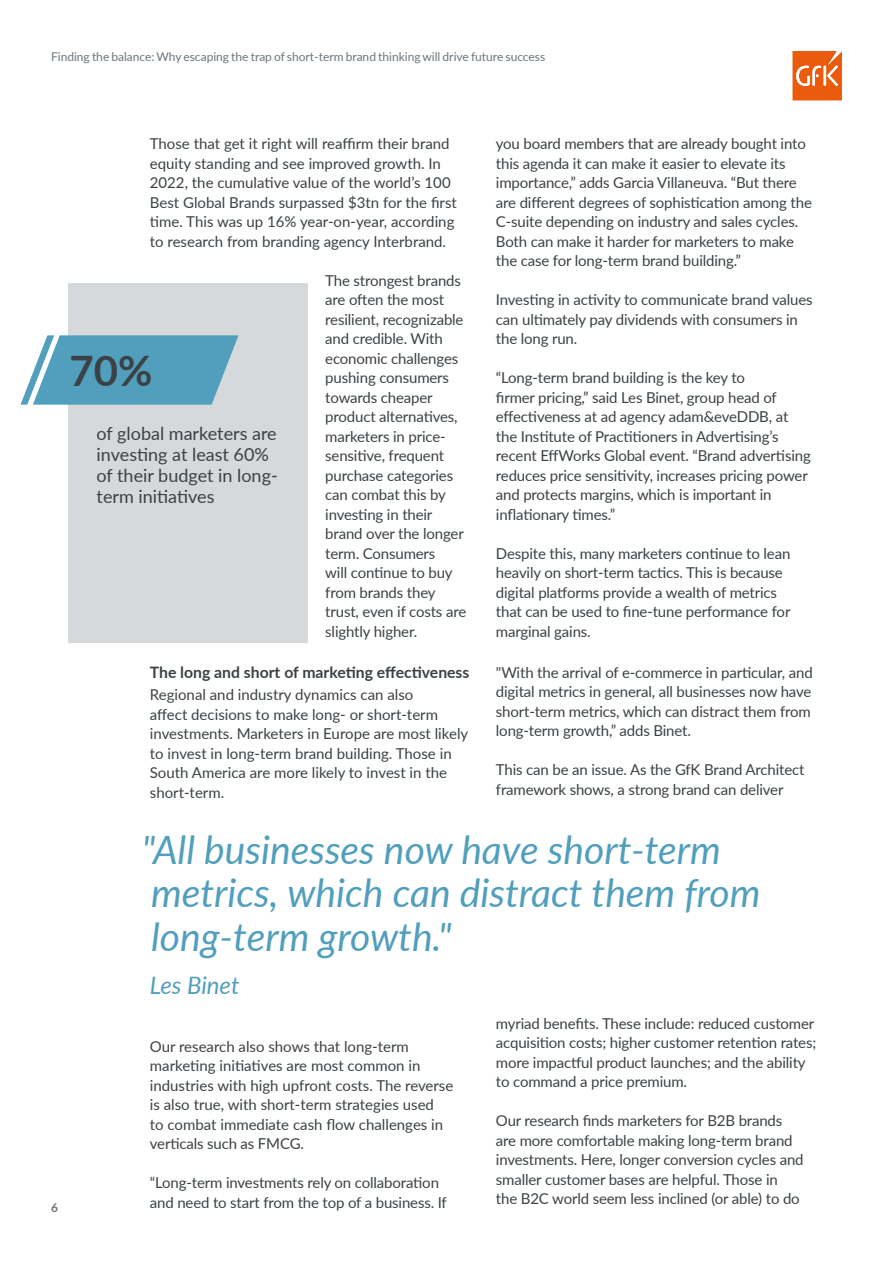
<style>
.page{position:relative;width:893px;height:1263px;background:#fff}
.page>*{position:absolute;margin:0;border:0;box-sizing:border-box;transform-origin:0 0}
.t1{font:700 42px "Lato";color:#3b4145}
.t2{font:italic 39px/43.5px "Lato";color:#519fbc}
.t3{font:italic 24px "Lato";color:#519fbc}
.t4{font:18px/21px "Lato";color:#3b4145}
.t5{font:700 15.75px "Lato";color:#3b4145}
.t6{font:15px/19.5px "Lato";letter-spacing:-.01em;color:#3b4145}
.t7{font:12px "Lato";color:#6a757c}
.t8{font:700 12px "Lato";color:#6a757c}
</style>
<div class="page">
<div style="left:69px;top:283px;width:239px;height:360px;background:#d6d9dc"></div>
<svg style="left:20px;top:335px;width:219px;height:70px;background:#6aabc4"></svg>
<svg style="left:792px;top:51px;width:50px;height:49px;background:#ed7431"></svg>
<p class="t7" style="left:51px;top:48px;width:496px">Finding the balance: Why escaping the trap of short-term brand thinking will drive future success</p>
<p class="t6" style="left:150px;top:133px;width:309px">Those that get it right will reaffirm their brand equity standing and see improved growth. In 2022, the cumulative value of the world’s 100<br>Best Global Brands surpassed $3tn for the first time. This was up 16% year-on-year, according to research from branding agency Interbrand.</p>
<p class="t6" style="left:325px;top:270px;width:142px">The strongest brands are often the most resilient, recognizable and credible. With economic challenges pushing consumers towards cheaper product alternatives, marketers in price&shy;sensitive, frequent purchase categories can combat this by investing in their brand over the longer term. Consumers<br>will continue to buy from brands they trust, even if costs are slightly higher.</p>
<p class="t5" style="left:150px;top:661px;width:321px">The long and short of marketing effectiveness</p>
<p class="t6" style="left:150px;top:685px;width:320px">Regional and industry dynamics can also<br>affect decisions to make long- or short-term investments. Marketers in Europe are most likely to invest in long-term brand building. Those in South America are more likely to invest in the short-term.</p>
<h1 class="t1" style="left:70px;top:340px;width:85px">70%</h1>
<p class="t4" style="left:97px;top:422px;width:183px">of global marketers are investing at least 60% of their budget in long&shy;term initiatives</p>
<p class="t6" style="left:496px;top:133px;width:317px">you board members that are already bought into this agenda it can make it easier to elevate its importance,” adds Garcia Villaneuva. “But there are different degrees of sophistication among the C-suite depending on industry and sales cycles.<br>Both can make it harder for marketers to make the case for long-term brand building.”</p>
<p class="t6" style="left:496px;top:289px;width:318px">Investing in activity to communicate brand values can ultimately pay dividends with consumers in the long run.</p>
<p class="t6" style="left:496px;top:367px;width:316px">“Long-term brand building is the key to<br>firmer pricing,” said Les Binet, group head of effectiveness at ad agency adam&amp;eveDDB, at the Institute of Practitioners in Advertising’s recent EffWorks Global event. “Brand advertising reduces price sensitivity, increases pricing power and protects margins, which is important in inflationary times.”</p>
<p class="t6" style="left:496px;top:543px;width:296px">Despite this, many marketers continue to lean heavily on short-term tactics. This is because digital platforms provide a wealth of metrics that can be used to fine-tune performance for marginal gains.</p>
<p class="t6" style="left:496px;top:662px;width:318px">"With the arrival of e-commerce in particular, and digital metrics in general, all businesses now have short-term metrics, which can distract them from long-term growth,” adds Binet.</p>
<p class="t6" style="left:496px;top:759px;width:310px">This can be an issue. As the GfK Brand Architect framework shows, a strong brand can deliver</p>
<p class="t8" style="left:51px;top:1199px;width:8px">6</p>
<h2 class="t2" style="left:142px;top:826px;width:620px">"All businesses now have short-term metrics, which can distract them from long-term growth."</h2>
<h3 class="t3" style="left:150px;top:968px;width:91px">Les Binet</h3>
<p class="t6" style="left:150px;top:1036px;width:305px">Our research also shows that long-term marketing initiatives are most common in industries with high upfront costs. The reverse is also true, with short-term strategies used<br>to combat immediate cash flow challenges in verticals such as FMCG.</p>
<p class="t6" style="left:150px;top:1172px;width:298px">“Long-term investments rely on collaboration and need to start from the top of a business. If</p>
<p class="t6" style="left:496px;top:1013px;width:322px">myriad benefits. These include: reduced customer acquisition costs; higher customer retention rates; more impactful product launches; and the ability to command a price premium.</p>
<p class="t6" style="left:496px;top:1110px;width:309px">Our research finds marketers for B2B brands are more comfortable making long-term brand investments. Here, longer conversion cycles and smaller customer bases are helpful. Those in<br>the B2C world seem less inclined (or able) to do</p>
</div>
